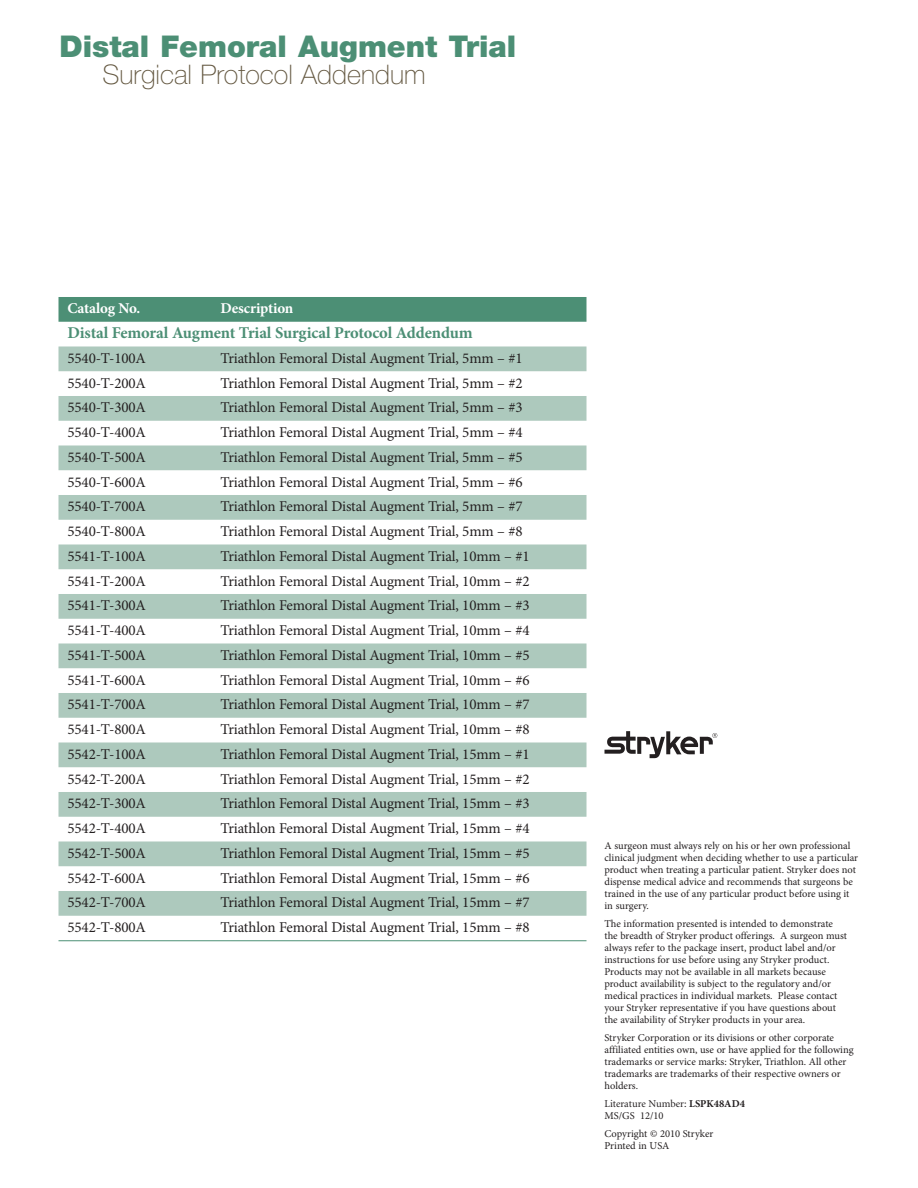
<style>
.page{position:relative;width:918px;height:1188px;background:#fff}
.page>*{position:absolute;margin:0;border:0;box-sizing:border-box;transform-origin:0 0}
.t1{font:900 30px "Helvetica Neue LT Pro";color:#4c8f75}
.t2{font:100 27px "Helvetica Neue LT Pro";color:#645841}
.t3{font:700 16.5px "Minion Pro";letter-spacing:-.01em;color:#4c8f75}
.t4{font:15px "Minion Pro";letter-spacing:-.01em;color:#231f20}
.t5{font:700 15px "Minion Pro";letter-spacing:-.01em;color:#fff}
.t6{font:10.5px/12px "Minion Pro";color:#231f20}
.t7{font:10.5px "Minion";color:#231f20}
.s1{font-family:"Minion Pro";font-weight:700}
</style>
<div class="page">
<svg style="left:604px;top:731px;width:113px;height:27px"></svg>
<div style="left:58px;top:297px;width:528px;height:25px;background:#4c8f75"></div>
<div style="left:58px;top:346px;width:528px;height:25px;background:#adc9bd"></div>
<div style="left:58px;top:396px;width:528px;height:25px;background:#adc9bd"></div>
<div style="left:58px;top:445px;width:528px;height:25px;background:#adc9bd"></div>
<div style="left:58px;top:495px;width:528px;height:25px;background:#adc9bd"></div>
<div style="left:58px;top:544px;width:528px;height:25px;background:#adc9bd"></div>
<div style="left:58px;top:594px;width:528px;height:25px;background:#adc9bd"></div>
<div style="left:58px;top:643px;width:528px;height:25px;background:#adc9bd"></div>
<div style="left:58px;top:693px;width:528px;height:25px;background:#adc9bd"></div>
<div style="left:58px;top:742px;width:528px;height:25px;background:#adc9bd"></div>
<div style="left:58px;top:792px;width:528px;height:25px;background:#adc9bd"></div>
<div style="left:58px;top:841px;width:528px;height:25px;background:#adc9bd"></div>
<div style="left:58px;top:891px;width:528px;height:25px;background:#adc9bd"></div>
<hr style="left:58px;top:940px;width:528px;height:1px;background:#4c8f75">
<h1 class="t1" style="left:59px;top:36px;width:458px">Distal Femoral Augment Trial</h1>
<h2 class="t2" style="left:103px;top:65px;width:325px">Surgical Protocol Addendum</h2>
<p class="t5" style="left:68px;top:303px;width:74px">Catalog No.</p>
<p class="t5" style="left:220px;top:303px;width:74px">Description</p>
<p class="t3" style="left:68px;top:327px;width:407px">Distal Femoral Augment Trial Surgical Protocol Addendum</p>
<p class="t4" style="left:68px;top:352px;width:80px">5540-T-100A</p>
<p class="t4" style="left:220px;top:352px;width:304px">Triathlon Femoral Distal Augment Trial, 5mm – #1</p>
<p class="t4" style="left:68px;top:377px;width:80px">5540-T-200A</p>
<p class="t4" style="left:220px;top:377px;width:304px">Triathlon Femoral Distal Augment Trial, 5mm – #2</p>
<p class="t4" style="left:67px;top:402px;width:80px">5540-T-300A</p>
<p class="t4" style="left:220px;top:402px;width:304px">Triathlon Femoral Distal Augment Trial, 5mm – #3</p>
<p class="t4" style="left:68px;top:427px;width:80px">5540-T-400A</p>
<p class="t4" style="left:220px;top:427px;width:304px">Triathlon Femoral Distal Augment Trial, 5mm – #4</p>
<p class="t4" style="left:67px;top:451px;width:80px">5540-T-500A</p>
<p class="t4" style="left:220px;top:451px;width:304px">Triathlon Femoral Distal Augment Trial, 5mm – #5</p>
<p class="t4" style="left:68px;top:476px;width:80px">5540-T-600A</p>
<p class="t4" style="left:220px;top:476px;width:304px">Triathlon Femoral Distal Augment Trial, 5mm – #6</p>
<p class="t4" style="left:67px;top:501px;width:80px">5540-T-700A</p>
<p class="t4" style="left:220px;top:501px;width:304px">Triathlon Femoral Distal Augment Trial, 5mm – #7</p>
<p class="t4" style="left:68px;top:526px;width:80px">5540-T-800A</p>
<p class="t4" style="left:220px;top:526px;width:304px">Triathlon Femoral Distal Augment Trial, 5mm – #8</p>
<p class="t4" style="left:67px;top:550px;width:80px">5541-T-100A</p>
<p class="t4" style="left:220px;top:550px;width:311px">Triathlon Femoral Distal Augment Trial, 10mm – #1</p>
<p class="t4" style="left:68px;top:575px;width:80px">5541-T-200A</p>
<p class="t4" style="left:220px;top:575px;width:311px">Triathlon Femoral Distal Augment Trial, 10mm – #2</p>
<p class="t4" style="left:68px;top:600px;width:80px">5541-T-300A</p>
<p class="t4" style="left:220px;top:600px;width:311px">Triathlon Femoral Distal Augment Trial, 10mm – #3</p>
<p class="t4" style="left:68px;top:625px;width:80px">5541-T-400A</p>
<p class="t4" style="left:220px;top:625px;width:311px">Triathlon Femoral Distal Augment Trial, 10mm – #4</p>
<p class="t4" style="left:68px;top:649px;width:80px">5541-T-500A</p>
<p class="t4" style="left:220px;top:649px;width:311px">Triathlon Femoral Distal Augment Trial, 10mm – #5</p>
<p class="t4" style="left:68px;top:674px;width:80px">5541-T-600A</p>
<p class="t4" style="left:220px;top:674px;width:311px">Triathlon Femoral Distal Augment Trial, 10mm – #6</p>
<p class="t4" style="left:68px;top:699px;width:80px">5541-T-700A</p>
<p class="t4" style="left:220px;top:699px;width:311px">Triathlon Femoral Distal Augment Trial, 10mm – #7</p>
<p class="t4" style="left:68px;top:724px;width:80px">5541-T-800A</p>
<p class="t4" style="left:220px;top:724px;width:311px">Triathlon Femoral Distal Augment Trial, 10mm – #8</p>
<p class="t4" style="left:68px;top:748px;width:80px">5542-T-100A</p>
<p class="t4" style="left:220px;top:748px;width:311px">Triathlon Femoral Distal Augment Trial, 15mm – #1</p>
<p class="t4" style="left:68px;top:773px;width:80px">5542-T-200A</p>
<p class="t4" style="left:220px;top:773px;width:311px">Triathlon Femoral Distal Augment Trial, 15mm – #2</p>
<p class="t4" style="left:68px;top:798px;width:80px">5542-T-300A</p>
<p class="t4" style="left:220px;top:798px;width:311px">Triathlon Femoral Distal Augment Trial, 15mm – #3</p>
<p class="t4" style="left:68px;top:823px;width:80px">5542-T-400A</p>
<p class="t4" style="left:221px;top:823px;width:311px">Triathlon Femoral Distal Augment Trial, 15mm – #4</p>
<p class="t4" style="left:68px;top:847px;width:80px">5542-T-500A</p>
<p class="t4" style="left:221px;top:847px;width:311px">Triathlon Femoral Distal Augment Trial, 15mm – #5</p>
<p class="t4" style="left:68px;top:872px;width:80px">5542-T-600A</p>
<p class="t4" style="left:221px;top:872px;width:311px">Triathlon Femoral Distal Augment Trial, 15mm – #6</p>
<p class="t4" style="left:68px;top:897px;width:80px">5542-T-700A</p>
<p class="t4" style="left:221px;top:897px;width:311px">Triathlon Femoral Distal Augment Trial, 15mm – #7</p>
<p class="t4" style="left:68px;top:922px;width:80px">5542-T-800A</p>
<p class="t4" style="left:221px;top:922px;width:311px">Triathlon Femoral Distal Augment Trial, 15mm – #8</p>
<p class="t6" style="left:604px;top:841px;width:255px">A surgeon must always rely on his or her own professional clinical judgment when deciding whether to use a particular product when treating a particular patient. Stryker does not dispense medical advice and recommends that surgeons be trained in the use of any particular product before using it in surgery.</p>
<p class="t6" style="left:605px;top:919px;width:244px">The information presented is intended to demonstrate the breadth of Stryker product offerings. A surgeon must always refer to the package insert, product label and/or instructions for use before using any Stryker product.<br>Products may not be available in all markets because product availability is subject to the regulatory and/or medical practices in individual markets. Please contact your Stryker representative if you have questions about the availability of Stryker products in your area.</p>
<p class="t6" style="left:605px;top:1033px;width:251px">Stryker Corporation or its divisions or other corporate affiliated entities own, use or have applied for the following trademarks or service marks: Stryker, Triathlon. All other trademarks are trademarks of their respective owners or holders.</p>
<p class="t7" style="left:605px;top:1100px;width:142px">Literature Number: <span class="s1">LSPK48AD4</span></p>
<p class="t6" style="left:604px;top:1108px;width:110px;line-height:18px">MS/GS 12/10<br>Copyright © 2010 Stryker</p>
<p class="t6" style="left:604px;top:1141px;width:67px">Printed in USA</p>
</div>
